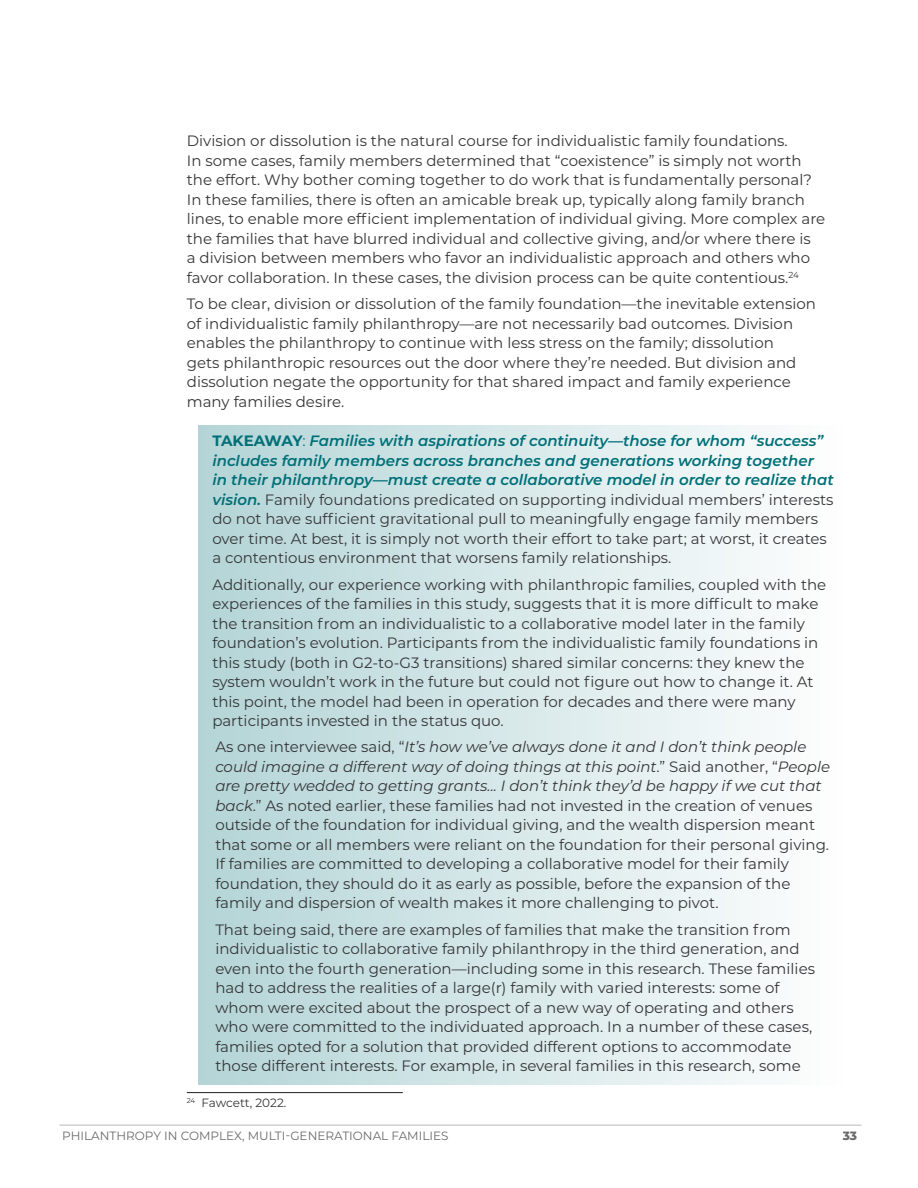
<style>
.page{position:relative;width:918px;height:1188px;background:#fff}
.page>*{position:absolute;margin:0;border:0;box-sizing:border-box;transform-origin:0 0}
.Normal_rtf_1{font:15px/19.5px "Montserrat";color:#363638}
.t1{font:12px "Montserrat";color:#6b6b6e}
.t2{font:12px "Montserrat";letter-spacing:-.01em;color:#363638}
.t3{font:800 12px "Montserrat";color:#6b6b6e}
.s1{font-weight:700;color:#007078}
.s2{color:#007078}
.s3{font-weight:600;font-style:italic;color:#007078}
.s4{font-style:italic}
</style>
<div class="page">
<hr style="left:59px;top:1125px;width:803px;height:1px;background:#b9b9bb">
<div style="left:199px;top:426px;width:650px;height:659px;background:linear-gradient(to right,#b3d4d7,#fffefe)"></div>
<hr style="left:187px;top:1092px;width:216px;height:1px;background:#231f20">
<p class="Normal_rtf_1" style="left:187px;top:131px;width:640px">Division or dissolution is the natural course for individualistic family foundations.<br>In some cases, family members determined that “coexistence” is simply not worth the effort. Why bother coming together to do work that is fundamentally personal?<br>In these families, there is often an amicable break up, typically along family branch lines, to enable more efficient implementation of individual giving. More complex are the families that have blurred individual and collective giving, and/or where there is<br>a division between members who favor an individualistic approach and others who favor collaboration. In these cases, the division process can be quite contentious.<sup>24</sup></p>
<p class="Normal_rtf_1" style="left:187px;top:293px;width:631px">To be clear, division or dissolution of the family foundation—the inevitable extension of individualistic family philanthropy—are not necessarily bad outcomes. Division enables the philanthropy to continue with less stress on the family; dissolution<br>gets philanthropic resources out the door where they’re needed. But division and dissolution negate the opportunity for that shared impact and family experience many families desire.</p>
<p class="Normal_rtf_1" style="left:212px;top:431px;width:623px"><span class="s1">TAKEAWAY</span><span class="s2">:</span> <span class="s3">Families with aspirations of continuity—those for whom “success” includes family members across branches and generations working together<br>in their philanthropy—must create a collaborative model in order to realize that vision.</span> Family foundations predicated on supporting individual members’ interests do not have sufficient gravitational pull to meaningfully engage family members over time. At best, it is simply not worth their effort to take part; at worst, it creates a contentious environment that worsens family relationships.</p>
<p class="Normal_rtf_1" style="left:212px;top:574px;width:616px">Additionally, our experience working with philanthropic families, coupled with the experiences of the families in this study, suggests that it is more difficult to make the transition from an individualistic to a collaborative model later in the family foundation’s evolution. Participants from the individualistic family foundations in this study (both in G2-to-G3 transitions) shared similar concerns: they knew the system wouldn’t work in the future but could not figure out how to change it. At this point, the model had been in operation for decades and there were many participants invested in the status quo.</p>
<p class="Normal_rtf_1" style="left:215px;top:737px;width:616px">As one interviewee said, “<span class="s4">It’s how we’ve always done it and I don’t think people could imagine a different way of doing things at this point</span>.” Said another, “<span class="s4">People are pretty wedded to getting grants... I don’t think they’d be happy if we cut that back</span>.” As noted earlier, these families had not invested in the creation of venues outside of the foundation for individual giving, and the wealth dispersion meant that some or all members were reliant on the foundation for their personal giving.<br>If families are committed to developing a collaborative model for their family foundation, they should do it as early as possible, before the expansion of the family and dispersion of wealth makes it more challenging to pivot.</p>
<p class="Normal_rtf_1" style="left:215px;top:919px;width:601px">That being said, there are examples of families that make the transition from individualistic to collaborative family philanthropy in the third generation, and even into the fourth generation—including some in this research. These families had to address the realities of a large(r) family with varied interests: some of whom were excited about the prospect of a new way of operating and others who were committed to the individuated approach. In a number of these cases, families opted for a solution that provided different options to accommodate those different interests. For example, in several families in this research, some</p>
<p class="t2" style="left:187px;top:1094px;width:101px"><sup>24</sup> Fawcett, 2022.</p>
<p class="t1" style="left:62px;top:1128px;width:388px">PHILANTHROPY IN COMPLEX, MULTI-GENERATIONAL FAMILIES</p>
<p class="t3" style="left:843px;top:1127px;width:16px">33</p>
</div>
